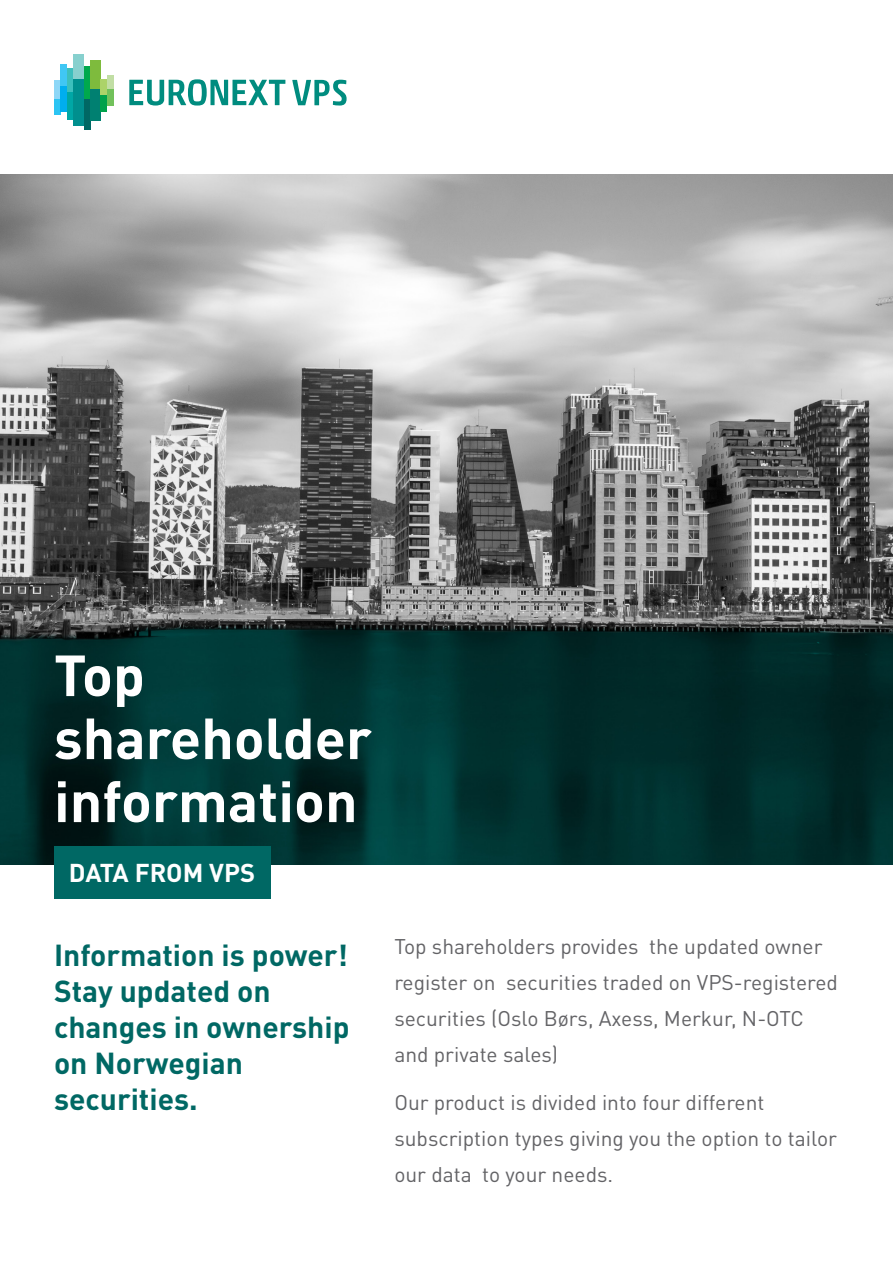
<style>
.page{position:relative;width:893px;height:1263px;background:#fff}
.page>*{position:absolute;margin:0;border:0;box-sizing:border-box;transform-origin:0 0}
.t1{font:700 57px/63px "DIN Pro";color:#fff}
.t2{font:700 30px/36px "DIN Pro";color:#006864}
.t3{font:700 25.5px "DIN Pro";letter-spacing:-.005em;color:#fff}
.t4{font:21px/36px "DIN Pro";color:#636366}
</style>
<div class="page">
<div style="left:54px;top:80px;width:7px;height:20px;background:#8dd7f7"></div>
<div style="left:54px;top:100px;width:7px;height:15px;background:#2bc4f3"></div>
<div style="left:61px;top:65px;width:6px;height:22px;background:#40c7f4"></div>
<div style="left:61px;top:87px;width:6px;height:25px;background:#00aeef"></div>
<div style="left:67px;top:68px;width:7px;height:24px;background:#3dbfbd"></div>
<div style="left:67px;top:92px;width:7px;height:28px;background:#00a7a6"></div>
<div style="left:74px;top:54px;width:10px;height:25px;background:#87d0ce"></div>
<div style="left:74px;top:79px;width:10px;height:47px;background:#008f8e"></div>
<div style="left:84px;top:67px;width:6px;height:32px;background:#00a94d"></div>
<div style="left:84px;top:99px;width:6px;height:31px;background:#006864"></div>
<div style="left:90px;top:60px;width:11px;height:29px;background:#7ebb3d"></div>
<div style="left:90px;top:89px;width:11px;height:32px;background:#008071"></div>
<div style="left:101px;top:80px;width:6px;height:15px;background:#acd369"></div>
<div style="left:101px;top:95px;width:6px;height:17px;background:#00a24b"></div>
<div style="left:107px;top:75px;width:7px;height:14px;background:#c1dea4"></div>
<div style="left:107px;top:89px;width:7px;height:17px;background:#72c15b"></div>
<svg style="left:292px;top:80px;width:55px;height:26px"></svg>
<svg style="left:129px;top:79px;width:156px;height:27px"></svg>
<img style="left:0;top:174px;width:893px;height:690px">
<div style="left:54px;top:846px;width:216px;height:52px;background:#006864"></div>
<p class="t1" style="left:54px;top:637px;width:319px">Top shareholder</p>
<p class="t1" style="left:54px;top:763px;width:305px">information</p>
<p class="t3" style="left:69px;top:852px;width:188px">DATA FROM VPS</p>
<p class="t2" style="left:54px;top:934px;width:295px">Information is power!</p>
<p class="t2" style="left:54px;top:970px;width:297px">Stay updated on changes in ownership on Norwegian securities.</p>
<p class="t4" style="left:394px;top:926px;width:445px">Top shareholders provides the updated owner register on securities traded on VPS-registered securities (Oslo Børs, Axess, Merkur, N-OTC and private sales)</p>
<p class="t4" style="left:394px;top:1082px;width:444px">Our product is divided into four different subscription types giving you the option to tailor our data to your needs.</p>
</div>
